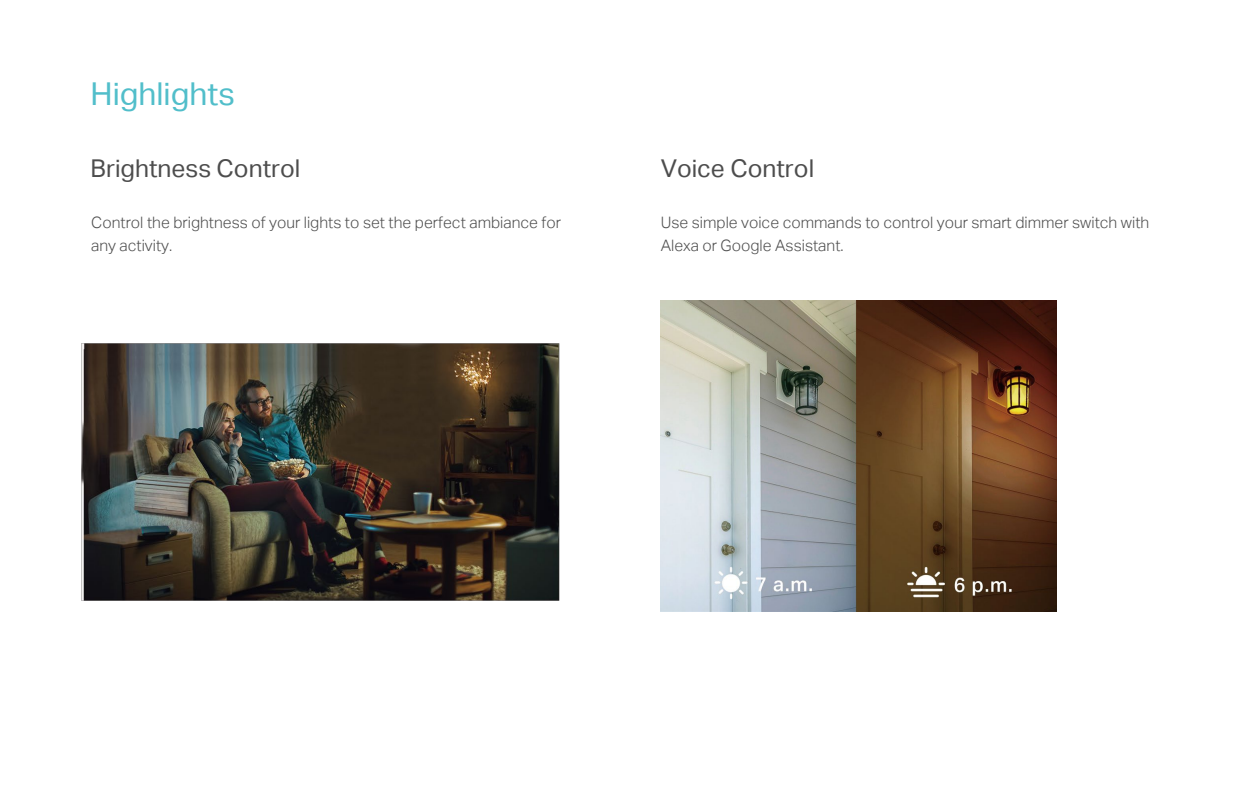
<style>
.page{position:relative;width:1260px;height:788px;background:#fff}
.page>*{position:absolute;margin:0;border:0;box-sizing:border-box;transform-origin:0 0}
.t1{font:31.5px "TP Link Aktiv Regular";color:#51beca}
.t2{font:24.5px "TP Link Aktiv Regular";color:#4d4d4d}
.t3{font:15.75px/22.8px "TP Link Aktiv Light";color:#4d4d4d}
</style>
<div class="page">
<img style="left:661px;top:300px;width:395px;height:311px">
<img style="left:81px;top:343px;width:479px;height:258px">
<h1 class="t1" style="left:91px;top:76px;width:146px">Highlights</h1>
<h2 class="t2" style="left:91px;top:154px;width:211px">Brightness Control</h2>
<p class="t3" style="left:91px;top:211px;width:471px">Control the brightness of your lights to set the perfect ambiance for any activity.</p>
<h2 class="t2" style="left:661px;top:154px;width:155px">Voice Control</h2>
<p class="t3" style="left:661px;top:211px;width:490px">Use simple voice commands to control your smart dimmer switch with<br>Alexa or Google Assistant.</p>
</div>
